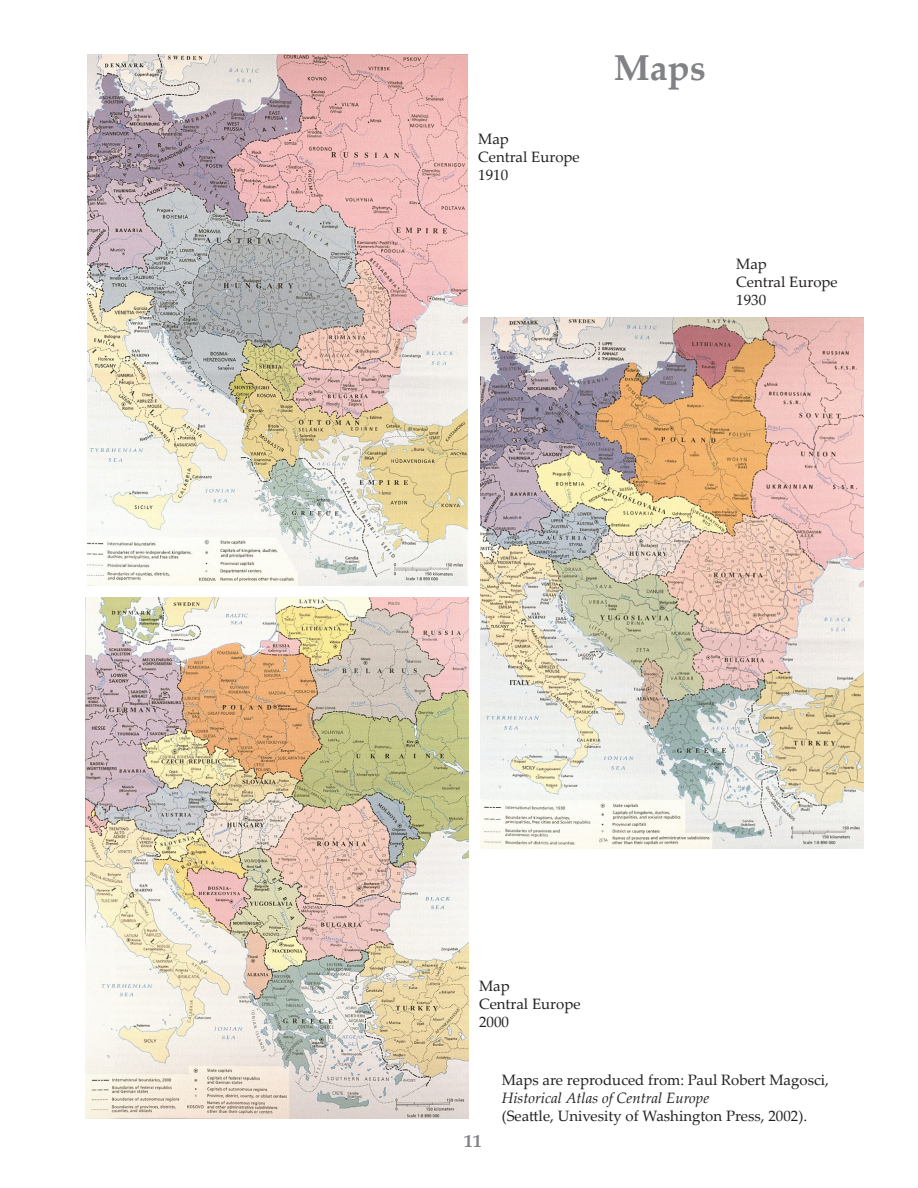
<style>
.page{position:relative;width:918px;height:1188px;background:#fff}
.page>*{position:absolute;margin:0;border:0;box-sizing:border-box;transform-origin:0 0}
.t1{font:700 36px "Palatino Linotype";color:#808285}
.t2{font:700 18px "Palatino Linotype";color:#808285}
.t3{font:15px/18px "Palatino Linotype";color:#231f20}
.s1{font-style:italic}
</style>
<div class="page">
<img style="left:87px;top:54px;width:381px;height:532px">
<img style="left:481px;top:317px;width:383px;height:531px">
<img style="left:86px;top:597px;width:382px;height:522px">
<p class="t3" style="left:478px;top:129px;width:32px">Map</p>
<p class="t3" style="left:478px;top:147px;width:103px">Central Europe</p>
<p class="t3" style="left:478px;top:165px;width:31px">1910</p>
<p class="t1" style="left:614px;top:43px;width:93px">Maps</p>
<p class="t3" style="left:736px;top:255px;width:32px">Map</p>
<p class="t3" style="left:736px;top:273px;width:103px">Central Europe</p>
<p class="t3" style="left:736px;top:291px;width:31px">1930</p>
<p class="t3" style="left:479px;top:976px;width:32px">Map</p>
<p class="t3" style="left:479px;top:994px;width:103px">Central Europe</p>
<p class="t3" style="left:479px;top:1012px;width:31px">2000</p>
<p class="t2" style="left:464px;top:1128px;width:19px">11</p>
<p class="t3" style="left:502px;top:1070px;width:329px">Maps are reproduced from: Paul Robert Magosci,<br><span class="s1">Historical Atlas of Central Europe</span></p>
<p class="t3" style="left:502px;top:1106px;width:307px">(Seattle, Univesity of Washington Press, 2002).</p>
</div>
